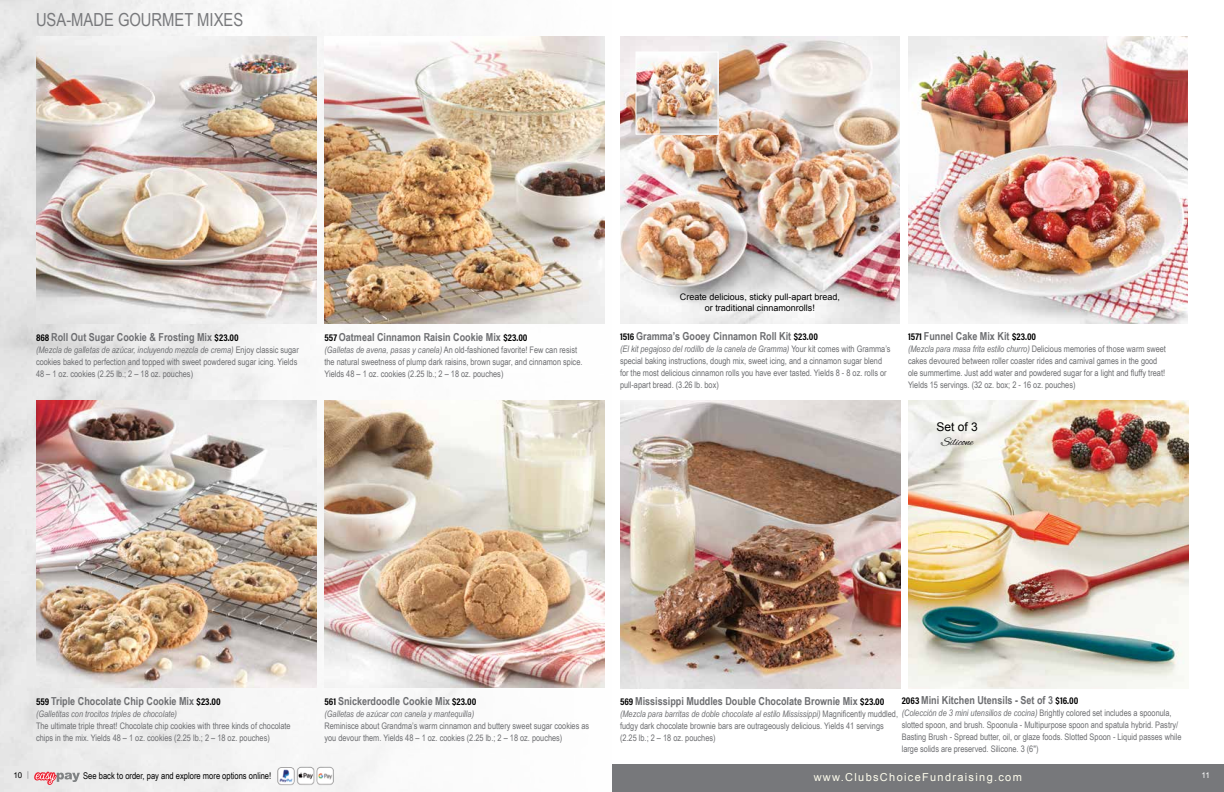
<style>
.page{position:relative;width:1224px;height:792px;background:#fff}
.page>*{position:absolute;margin:0;border:0;box-sizing:border-box;transform-origin:0 0}
.t1{font:18px "Arial Narrow";color:#77787b}
.t2{font:12px "Alex Brush";color:#000}
.t3{font:12px "Arial";color:#000}
.t4{font:700 11px "Arial Narrow";color:#6d6e71}
.t5{font:11px "Arial";letter-spacing:.12em;color:#fefded}
.t6{font:9.2px "Arial Narrow";color:#000}
.t7{font:9px/12px "Arial Narrow";color:#6d6e71}
.t8{font:italic 9px "Arial Narrow";color:#6d6e71}
.t9{font:9px/10.8px "Arial";color:#000;text-align:center}
.t10{font:8px "Arial";color:#000}
.t11{font:8px "Arial";color:#fff}
.t12{font:8px "Arial Narrow";color:#77787b}
.s1{font-family:"Acumin Pro Cond";font-size:10px;color:#000}
.s2{font-style:italic}
</style>
<div class="page">
<img style="left:0;top:0;width:605px;height:792px">
<img style="left:36px;top:36px;width:280px;height:288px">
<img style="left:36px;top:400px;width:280px;height:288px">
<img style="left:324px;top:36px;width:280px;height:288px">
<img style="left:324px;top:400px;width:280px;height:288px">
<svg style="left:34px;top:772px;width:46px;height:13px"></svg>
<img style="left:277px;top:766px;width:57px;height:26px">
<img style="left:908px;top:400px;width:280px;height:288px">
<img style="left:620px;top:400px;width:280px;height:288px">
<div style="left:612px;top:764px;width:612px;height:28px;background:#77787b"></div>
<img style="left:620px;top:36px;width:280px;height:288px">
<img style="left:908px;top:36px;width:280px;height:288px">
<img style="left:638px;top:54px;width:79px;height:79px">
<div style="left:636px;top:52px;width:83px;height:83px;border:1px solid #fff"></div>
<h1 class="t1" style="left:36px;top:7px;width:209px">USA-MADE GOURMET MIXES</h1>
<p class="t4" style="left:36px;top:329px;width:204px"><span class="s1">868</span> Roll Out Sugar Cookie &amp; Frosting Mix <span class="s1">$23.00</span></p>
<p class="t7" style="left:36px;top:343px;width:264px"><span class="s2">(Mezcla de galletas de azúcar, incluyendo mezcla de crema)</span> Enjoy classic sugar cookies baked to perfection and topped with sweet powdered sugar icing. Yields<br>48 – 1 oz. cookies (2.25 lb.; 2 – 18 oz. pouches)</p>
<p class="t4" style="left:324px;top:329px;width:205px"><span class="s1">557</span> Oatmeal Cinnamon Raisin Cookie Mix <span class="s1">$23.00</span></p>
<p class="t7" style="left:324px;top:343px;width:260px"><span class="s2">(Galletas de avena, pasas y canela)</span> An old-fashioned favorite! Few can resist the natural sweetness of plump dark raisins, brown sugar, and cinnamon spice.<br>Yields 48 – 1 oz. cookies (2.25 lb.; 2 – 18 oz. pouches)</p>
<p class="t9" style="left:680px;top:292px;width:162px">Create delicious, sticky pull-apart bread, or traditional cinnamonrolls!</p>
<p class="t4" style="left:620px;top:328px;width:200px"><span class="s1">1516</span> Gramma’s Gooey Cinnamon Roll Kit <span class="s1">$23.00</span></p>
<p class="t7" style="left:620px;top:343px;width:272px"><span class="s2">(El kit pegajoso del rodillo de la canela de Gramma)</span> Your kit comes with Gramma’s special baking instructions, dough mix, sweet icing, and a cinnamon sugar blend for the most delicious cinnamon rolls you have ever tasted. Yields 8 - 8 oz. rolls or pull-apart bread. (3.26 lb. box)</p>
<p class="t4" style="left:908px;top:328px;width:130px"><span class="s1">1571</span> Funnel Cake Mix Kit <span class="s1">$23.00</span></p>
<p class="t7" style="left:908px;top:343px;width:259px"><span class="s2">(Mezcla para masa frita estilo churro)</span> Delicious memories of those warm sweet cakes devoured between roller coaster rides and carnival games in the good ole summertime. Just add water and powdered sugar for a light and fluffy treat!<br>Yields 15 servings. (32 oz. box; 2 - 16 oz. pouches)</p>
<h2 class="t3" style="left:937px;top:419px;width:43px">Set of 3</h2>
<h2 class="t2" style="left:941px;top:436px;width:34px">Silicone</h2>
<p class="t4" style="left:36px;top:693px;width:186px"><span class="s1">559</span> Triple Chocolate Chip Cookie Mix <span class="s1">$23.00</span></p>
<p class="t8" style="left:36px;top:707px;width:143px">(Galletitas con trocitos triples de chocolate)</p>
<p class="t7" style="left:36px;top:719px;width:256px">The ultimate triple threat! Chocolate chip cookies with three kinds of chocolate chips in the mix. Yields 48 – 1 oz. cookies (2.25 lb.; 2 – 18 oz. pouches)</p>
<p class="t4" style="left:324px;top:693px;width:153px"><span class="s1">561</span> Snickerdoodle Cookie Mix <span class="s1">$23.00</span></p>
<p class="t8" style="left:324px;top:707px;width:151px">(Galletas de azúcar con canela y mantequilla)</p>
<p class="t7" style="left:324px;top:719px;width:266px">Reminisce about Grandma’s warm cinnamon and buttery sweet sugar cookies as you devour them. Yields 48 – 1 oz. cookies (2.25 lb.; 2 – 18 oz. pouches)</p>
<p class="t4" style="left:902px;top:692px;width:178px"><span class="s1">2063</span> Mini Kitchen Utensils - Set of 3 <span class="s1">$16.00</span></p>
<p class="t7" style="left:902px;top:708px;width:281px;line-height:11.7px;text-indent:-282px"><span class="s2">(Mezcla para barritas de doble chocolate al estilo Mississippi)</span> Magnificently muddled, <span class="s2">(Colección de 3 mini utensilios de cocina)</span> Brightly colored set includes a spoonula, slotted spoon, and brush. Spoonula - Multipurpose spoon and spatula hybrid. Pastry/ Basting Brush - Spread butter, oil, or glaze foods. Slotted Spoon - Liquid passes while large solids are preserved. Silicone. 3 (6")</p>
<p class="t4" style="left:620px;top:693px;width:266px"><span class="s1">569</span> Mississippi Muddles Double Chocolate Brownie Mix <span class="s1">$23.00</span></p>
<p class="t7" style="left:620px;top:720px;width:265px">fudgy dark chocolate brownie bars are outrageously delicious. Yields 41 servings (2.25 lb.; 2 – 18 oz. pouches)</p>
<p class="t12" style="left:27px;top:768px;width:3px">|</p>
<p class="t6" style="left:83px;top:769px;width:190px">See back to order, pay and explore more options online!</p>
<p class="t5" style="left:814px;top:770px;width:210px">www.ClubsChoiceFundraising.com</p>
<p class="t10" style="left:13px;top:770px;width:10px">10</p>
<p class="t11" style="left:1202px;top:770px;width:10px">11</p>
</div>
